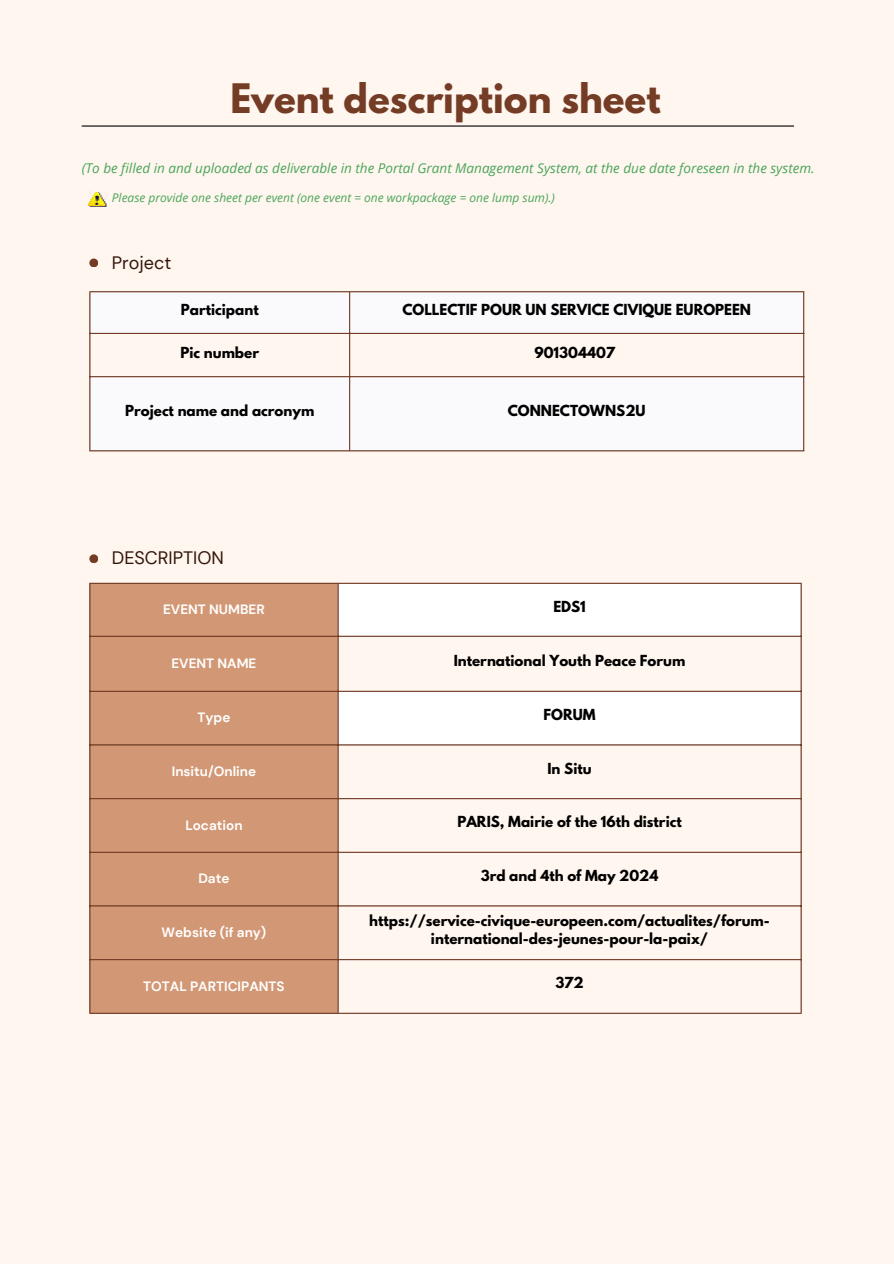
<style>
.page{position:relative;width:894px;height:1264px;background:#fff}
.page>*{position:absolute;margin:0;border:0;box-sizing:border-box;transform-origin:0 0}
.t1{font:700 36px "League Spartan";color:#743c25}
.t2{font:18px "DM Sans";color:#34170b}
.t3{font:700 13.5px/18px "League Spartan";color:#000;text-align:center}
.t4{font:italic 13.5px "Open Sans";color:#4aa55b}
.t5{font:700 13.5px "DM Sans";color:#fff}
.t6{font:italic 12px "Open Sans";color:#4aa55b}
</style>
<div class="page">
<div style="left:0;top:0;width:893px;height:1263px;background:#fff6ef"></div>
<div style="left:90px;top:292px;width:712px;height:158px;background:#fafafd"></div>
<svg style="left:90px;top:334px;width:712px;height:42px"></svg>
<hr style="left:89px;top:292px;width:1px;height:158px;background:#743c25">
<hr style="left:349px;top:292px;width:1px;height:158px;background:#743c25">
<hr style="left:802px;top:292px;width:2px;height:158px;background:#743c25">
<hr style="left:89px;top:291px;width:715px;height:1px;background:#743c25">
<hr style="left:89px;top:333px;width:715px;height:1px;background:#743c25">
<hr style="left:89px;top:376px;width:715px;height:1px;background:#743c25">
<hr style="left:89px;top:450px;width:715px;height:1px;background:#743c25">
<hr style="left:82px;top:125px;width:711px;height:2px;background:#000">
<div style="left:90px;top:584px;width:247px;height:428px;background:#d29875"></div>
<div style="left:338px;top:584px;width:462px;height:51px;background:#fff"></div>
<svg style="left:338px;top:637px;width:462px;height:375px"></svg>
<hr style="left:89px;top:584px;width:1px;height:428px;background:#743c25">
<hr style="left:337px;top:584px;width:1px;height:428px;background:#743c25">
<hr style="left:800px;top:584px;width:1px;height:428px;background:#743c25">
<hr style="left:89px;top:582px;width:712px;height:2px;background:#743c25">
<hr style="left:89px;top:635px;width:712px;height:2px;background:#743c25">
<hr style="left:89px;top:690px;width:712px;height:2px;background:#743c25">
<hr style="left:89px;top:744px;width:712px;height:1px;background:#743c25">
<hr style="left:89px;top:798px;width:712px;height:1px;background:#743c25">
<hr style="left:89px;top:851px;width:712px;height:1px;background:#743c25">
<hr style="left:89px;top:905px;width:712px;height:1px;background:#743c25">
<hr style="left:89px;top:959px;width:712px;height:1px;background:#743c25">
<hr style="left:89px;top:1012px;width:712px;height:1px;background:#743c25">
<div style="left:89px;top:258px;width:9px;height:9px;background:#743c25;border-radius:50%"></div>
<div style="left:89px;top:554px;width:9px;height:9px;background:#743c25;border-radius:50%"></div>
<img style="left:89px;top:192px;width:19px;height:15px">
<h1 class="t1" style="left:230px;top:70px;width:431px">Event description sheet</h1>
<p class="t4" style="left:82px;top:159px;width:734px">(To be filled in and uploaded as deliverable in the Portal Grant Management System, at the due date foreseen in the system.</p>
<p class="t6" style="left:112px;top:189px;width:444px">Please provide one sheet per event (one event = one workpackage = one lump sum).)</p>
<h2 class="t2" style="left:112px;top:251px;width:61px">Project</h2>
<p class="t3" style="left:181px;top:300px;width:79px">Participant</p>
<p class="t3" style="left:402px;top:300px;width:350px">COLLECTIF POUR UN SERVICE CIVIQUE EUROPEEN</p>
<p class="t3" style="left:180px;top:343px;width:80px">Pic number</p>
<p class="t3" style="left:534px;top:343px;width:82px">901304407</p>
<p class="t3" style="left:125px;top:401px;width:191px">Project name and acronym</p>
<p class="t3" style="left:507px;top:401px;width:139px">CONNECTOWNS2U</p>
<h2 class="t2" style="left:112px;top:547px;width:114px">DESCRIPTION</h2>
<p class="t5" style="left:163px;top:601px;width:103px">EVENT NUMBER</p>
<p class="t3" style="left:553px;top:597px;width:34px">EDS1</p>
<p class="t5" style="left:171px;top:655px;width:86px">EVENT NAME</p>
<p class="t3" style="left:453px;top:651px;width:233px">International Youth Peace Forum</p>
<p class="t5" style="left:197px;top:709px;width:34px">Type</p>
<p class="t3" style="left:543px;top:705px;width:53px">FORUM</p>
<p class="t5" style="left:172px;top:762px;width:86px">Insitu/Online</p>
<p class="t3" style="left:547px;top:759px;width:46px">In Situ</p>
<p class="t5" style="left:185px;top:816px;width:59px">Location</p>
<p class="t3" style="left:457px;top:812px;width:226px">PARIS, Mairie of the 16th district</p>
<p class="t5" style="left:198px;top:870px;width:33px">Date</p>
<p class="t3" style="left:480px;top:866px;width:179px">3rd and 4th of May 2024</p>
<p class="t5" style="left:161px;top:923px;width:106px">Website (if any)</p>
<p class="t3" style="left:369px;top:911px;width:402px">https://service-civique-europeen.com/actualites/forum&shy;international-des-jeunes-pour-la-paix/</p>
<p class="t5" style="left:143px;top:977px;width:143px">TOTAL PARTICIPANTS</p>
<p class="t3" style="left:555px;top:973px;width:30px">372</p>
</div>
